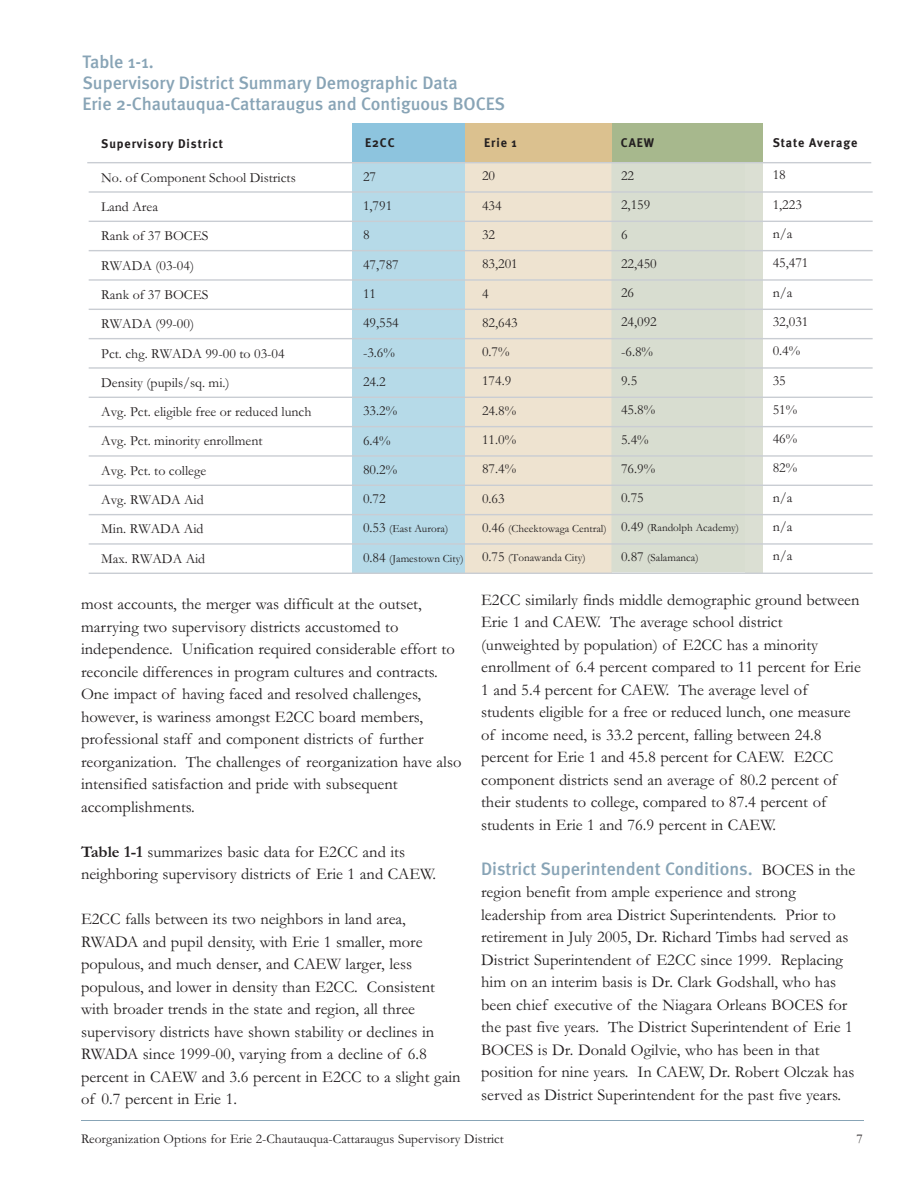
<style>
.page{position:relative;width:918px;height:1188px;background:#fff}
.page>*{position:absolute;margin:0;border:0;box-sizing:border-box;transform-origin:0 0}
.t1{font:500 18px/21px "Meta";color:#88a4b6}
.t2{font:16.5px/22.5px "Garamond";color:#231f20}
.t3{font:13.95px/29.2px "Garamond";color:#231f20}
.t4{font:13.5px "Garamond";color:#231f20}
.t5{font:700 12.6px "Meta";letter-spacing:.075em;color:#231f20}
.t6{font:11.1px "Garamond";color:#231f20}
.s1{font-size:13.95px}
.s2{font-family:"Garamond";font-weight:400;font-size:16.5px;color:#231f20}
.s3{font-weight:700}
</style>
<div class="page">
<hr style="left:81px;top:1120px;width:783px;height:1px;background:#88a4b6">
<div style="left:353px;top:160px;width:112px;height:413px;background:#b6dae8"></div>
<div style="left:465px;top:160px;width:146px;height:413px;background:#eee3d0"></div>
<div style="left:611px;top:163px;width:135px;height:409px;background:#d8ddd0"></div>
<svg style="left:746px;top:162px;width:127px;height:411px"></svg>
<div style="left:746px;top:160px;width:17px;height:412px;background:#dbdfd3"></div>
<div style="left:352px;top:123px;width:114px;height:39px;background:#8dc4de"></div>
<div style="left:465px;top:123px;width:147px;height:39px;background:#dbc18f"></div>
<div style="left:612px;top:123px;width:150px;height:39px;background:#a7b88d"></div>
<hr style="left:89px;top:191px;width:784px;height:2px;background:#c9cdd3">
<hr style="left:89px;top:573px;width:784px;height:1px;background:#c9cdd3">
<hr style="left:89px;top:221px;width:784px;height:1px;background:#c9cdd3">
<hr style="left:89px;top:250px;width:784px;height:1px;background:#c9cdd3">
<hr style="left:89px;top:279px;width:784px;height:2px;background:#c9cdd3">
<hr style="left:89px;top:309px;width:784px;height:1px;background:#c9cdd3">
<hr style="left:89px;top:338px;width:784px;height:1px;background:#c9cdd3">
<hr style="left:89px;top:367px;width:784px;height:2px;background:#c9cdd3">
<hr style="left:89px;top:397px;width:784px;height:1px;background:#c9cdd3">
<hr style="left:89px;top:426px;width:784px;height:1px;background:#c9cdd3">
<hr style="left:89px;top:455px;width:784px;height:2px;background:#c9cdd3">
<hr style="left:89px;top:485px;width:784px;height:1px;background:#c9cdd3">
<hr style="left:89px;top:514px;width:784px;height:1px;background:#c9cdd3">
<hr style="left:89px;top:543px;width:784px;height:2px;background:#c9cdd3">
<hr style="left:87px;top:162px;width:784px;height:1px;background:#c9cdd3">
<p class="t1" style="left:82px;top:53px;width:424px">Table 1-1.<br>Supervisory District Summary Demographic Data<br>Erie 2-Chautauqua-Cattaraugus and Contiguous BOCES</p>
<p class="t5" style="left:101px;top:139px;width:123px">Supervisory District</p>
<p class="t5" style="left:365px;top:137px;width:31px">E2CC</p>
<p class="t5" style="left:484px;top:137px;width:34px">Erie 1</p>
<p class="t5" style="left:621px;top:137px;width:35px">CAEW</p>
<p class="t5" style="left:773px;top:137px;width:86px">State Average</p>
<p class="t3" style="left:101px;top:164px;width:212px">No. of Component School Districts<br>Land Area<br>Rank of 37 BOCES<br>RWADA (03-04)<br>Rank of 37 BOCES<br>RWADA (99-00)<br>Pct. chg. RWADA 99-00 to 03-04<br>Density (pupils/sq. mi.)<br>Avg. Pct. eligible free or reduced lunch<br>Avg. Pct. minority enrollment<br>Avg. Pct. to college<br>Avg. RWADA Aid<br>Min. RWADA Aid<br>Max. RWADA Aid</p>
<p class="t3" style="left:363px;top:163px;width:37px">27<br>1,791<br>8<br>47,787<br>11<br>49,554 -3.6%<br>24.2<br>33.2%<br>6.4%<br>80.2%<br>0.72</p>
<p class="t6" style="left:363px;top:525px;width:87px"><span class="s1">0.53</span> (East Aurora)</p>
<p class="t6" style="left:363px;top:554px;width:102px"><span class="s1">0.84</span> (Jamestown City)</p>
<p class="t3" style="left:482px;top:163px;width:37px">20<br>434<br>32<br>83,201<br>4<br>82,643<br>0.7%<br>174.9<br>24.8%<br>11.0%<br>87.4%<br>0.63</p>
<p class="t6" style="left:482px;top:525px;width:126px"><span class="s1">0.46</span> (Cheektowaga Central)</p>
<p class="t6" style="left:482px;top:554px;width:105px"><span class="s1">0.75</span> (Tonawanda City)</p>
<p class="t3" style="left:621px;top:163px;width:37px">22<br>2,159<br>6<br>22,450<br>26<br>24,092 -6.8%<br>9.5<br>45.8%<br>5.4%<br>76.9%<br>0.75</p>
<p class="t6" style="left:621px;top:524px;width:120px"><span class="s1">0.49</span> (Randolph Academy)</p>
<p class="t6" style="left:621px;top:553px;width:79px"><span class="s1">0.87</span> (Salamanca)</p>
<p class="t3" style="left:773px;top:162px;width:37px">18<br>1,223 n/a<br>45,471 n/a<br>32,031<br>0.4%<br>35<br>51%<br>46%<br>82% n/a n/a n/a</p>
<p class="t2" style="left:481px;top:590px;width:381px">E2CC similarly finds middle demographic ground between Erie 1 and CAEW. The average school district (unweighted by population) of E2CC has a minority enrollment of 6.4 percent compared to 11 percent for Erie 1 and 5.4 percent for CAEW. The average level of students eligible for a free or reduced lunch, one measure of income need, is 33.2 percent, falling between 24.8 percent for Erie 1 and 45.8 percent for CAEW. E2CC component districts send an average of 80.2 percent of their students to college, compared to 87.4 percent of students in Erie 1 and 76.9 percent in CAEW.</p>
<p class="t1" style="left:481px;top:860px;width:376px">District Superintendent Conditions. <span class="s2">BOCES in the</span></p>
<p class="t2" style="left:481px;top:883px;width:375px">region benefit from ample experience and strong leadership from area District Superintendents. Prior to retirement in July 2005, Dr. Richard Timbs had served as District Superintendent of E2CC since 1999. Replacing him on an interim basis is Dr. Clark Godshall, who has been chief executive of the Niagara Orleans BOCES for the past five years. The District Superintendent of Erie 1<br>BOCES is Dr. Donald Ogilvie, who has been in that position for nine years. In CAEW, Dr. Robert Olczak has served as District Superintendent for the past five years.</p>
<p class="t2" style="left:81px;top:595px;width:382px">most accounts, the merger was difficult at the outset, marrying two supervisory districts accustomed to independence. Unification required considerable effort to reconcile differences in program cultures and contracts.<br>One impact of having faced and resolved challenges, however, is wariness amongst E2CC board members, professional staff and component districts of further reorganization. The challenges of reorganization have also intensified satisfaction and pride with subsequent accomplishments.</p>
<p class="t2" style="left:81px;top:842px;width:357px"><span class="s3">Table 1-1</span> summarizes basic data for E2CC and its neighboring supervisory districts of Erie 1 and CAEW.</p>
<p class="t2" style="left:81px;top:910px;width:381px">E2CC falls between its two neighbors in land area, RWADA and pupil density, with Erie 1 smaller, more populous, and much denser, and CAEW larger, less populous, and lower in density than E2CC. Consistent with broader trends in the state and region, all three supervisory districts have shown stability or declines in RWADA since 1999-00, varying from a decline of 6.8 percent in CAEW and 3.6 percent in E2CC to a slight gain of 0.7 percent in Erie 1.</p>
<p class="t4" style="left:81px;top:1134px;width:424px">Reorganization Options for Erie 2-Chautauqua-Cattaraugus Supervisory District</p>
<p class="t4" style="left:856px;top:1134px;width:8px">7</p>
</div>
